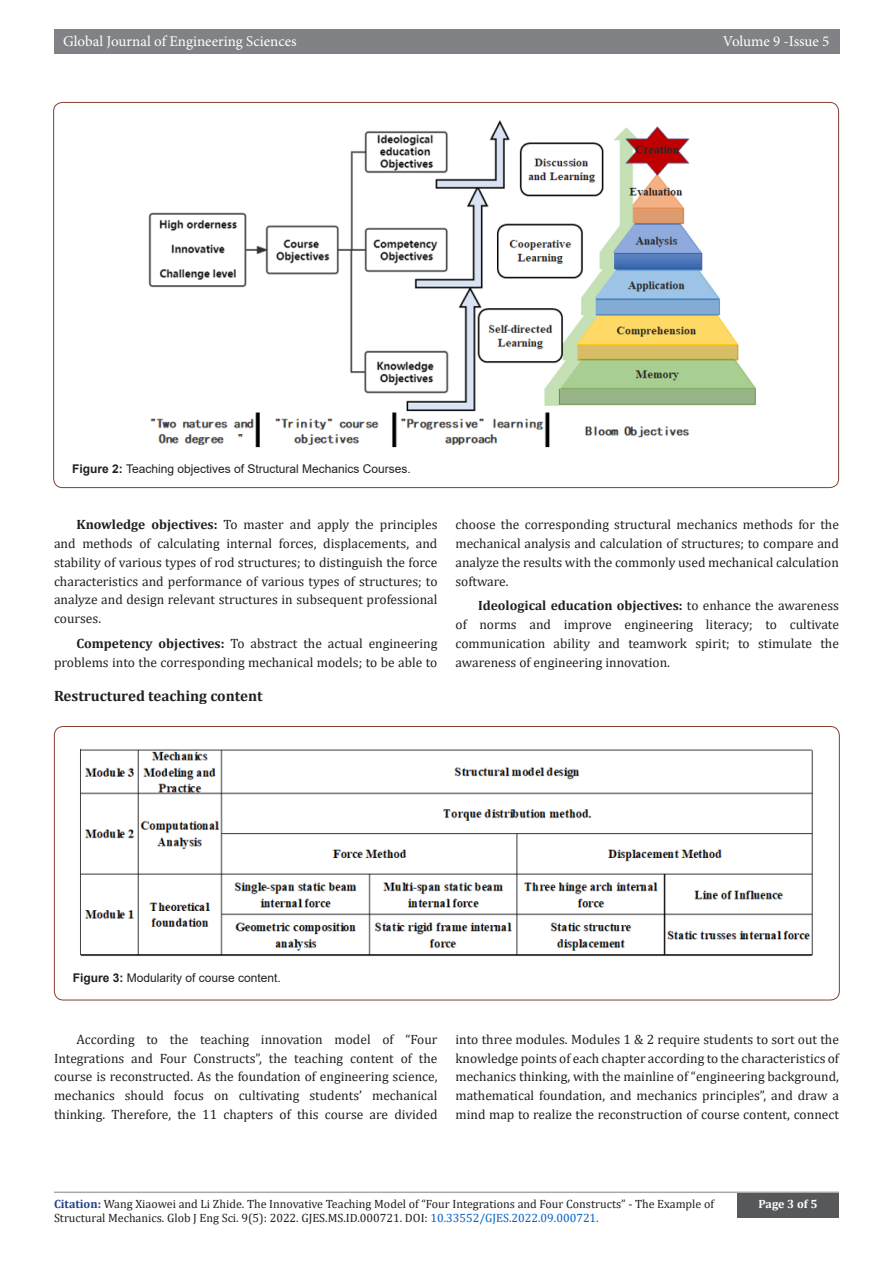
<style>
.page{position:relative;width:893px;height:1263px;background:#fff}
.page>*{position:absolute;margin:0;border:0;box-sizing:border-box;transform-origin:0 0}
.t1{font:15px "Minion Pro";color:#fff}
.t2{font:700 15px "Cambria";color:#231f20}
.t3{font:13.5px/18.8px "Cambria";color:#231f20;text-align:justify}
.t4{font:12px/14.4px "Cambria";color:#231f20}
.t5{font:12px "Arial";color:#231f20}
.t6{font:700 12px "Cambria";color:#fff}
.s1{font-weight:700}
.s2{font-weight:700;color:#253f8e}
.s3{color:#0563c1}
</style>
<div class="page">
<hr style="left:54px;top:1191px;width:785px;height:2px;background:#a8a9ad">
<div style="left:54px;top:29px;width:785px;height:25px;background:#808285"></div>
<div style="left:737px;top:1193px;width:102px;height:24px;background:#57585a"></div>
<img style="left:148px;top:120px;width:608px;height:328px">
<img style="left:80px;top:748px;width:733px;height:208px">
<p class="t1" style="left:63px;top:31px;width:235px">Global Journal of Engineering Sciences</p>
<p class="t1" style="left:723px;top:31px;width:108px">Volume 9 -Issue 5</p>
<p class="t5" style="left:72px;top:461px;width:340px"><span class="s1">Figure 2:</span> Teaching objectives of Structural Mechanics Courses.</p>
<p class="t3" style="left:54px;top:515px;width:385px;text-indent:22px"><span class="s1">Knowledge objectives:</span> To master and apply the principles and methods of calculating internal forces, displacements, and stability of various types of rod structures; to distinguish the force characteristics and performance of various types of structures; to analyze and design relevant structures in subsequent professional courses.</p>
<p class="t3" style="left:54px;top:634px;width:385px;text-align:right"><span class="s1">Competency objectives:</span> To abstract the actual engineering problems into the corresponding mechanical models; to be able to</p>
<p class="t2" style="left:54px;top:685px;width:210px">Restructured teaching content</p>
<p class="t3" style="left:455px;top:515px;width:385px">choose the corresponding structural mechanics methods for the mechanical analysis and calculation of structures; to compare and analyze the results with the commonly used mechanical calculation software.</p>
<p class="t3" style="left:455px;top:596px;width:385px;text-indent:22px"><span class="s1">Ideological education objectives:</span> to enhance the awareness of norms and improve engineering literacy; to cultivate communication ability and teamwork spirit; to stimulate the awareness of engineering innovation.</p>
<p class="t5" style="left:73px;top:970px;width:210px"><span class="s1">Figure 3:</span> Modularity of course content.</p>
<p class="t3" style="left:54px;top:1030px;width:385px;text-indent:22px">According to the teaching innovation model of “Four Integrations and Four Constructs”, the teaching content of the course is reconstructed. As the foundation of engineering science, mechanics should focus on cultivating students’ mechanical thinking. Therefore, the 11 chapters of this course are divided</p>
<p class="t3" style="left:455px;top:1030px;width:385px">into three modules. Modules 1 &amp; 2 require students to sort out the knowledge points of each chapter according to the characteristics of mechanics thinking, with the mainline of “engineering background, mathematical foundation, and mechanics principles”, and draw a mind map to realize the reconstruction of course content, connect</p>
<p class="t4" style="left:54px;top:1196px;width:662px"><span class="s2">Citation:</span> Wang Xiaowei and Li Zhide. The Innovative Teaching Model of “Four Integrations and Four Constructs” - The Example of<br>Structural Mechanics. Glob J Eng Sci. 9(5): 2022. GJES.MS.ID.000721. DOI: <span class="s3">10.33552/GJES.2022.09.000721.</span></p>
<p class="t6" style="left:758px;top:1196px;width:60px">Page 3 of 5</p>
</div>
